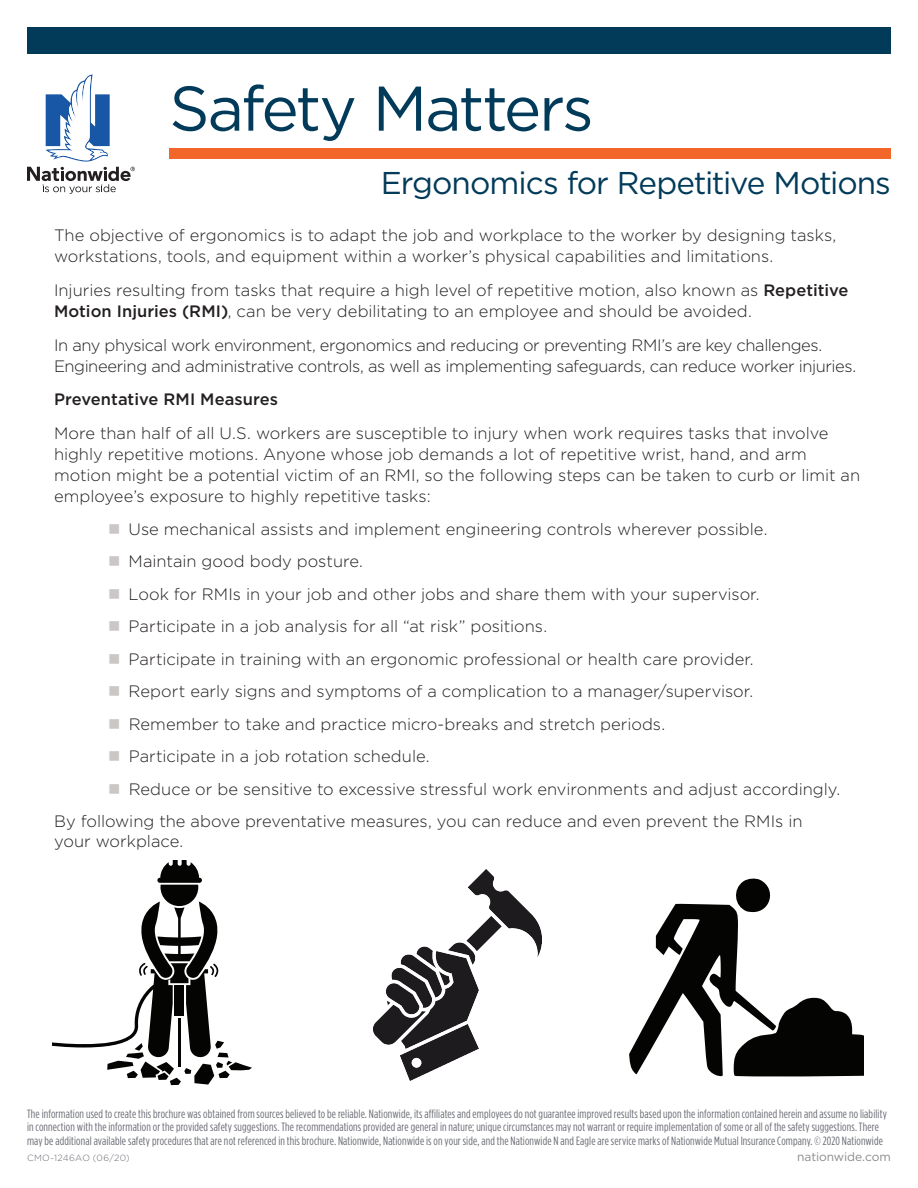
<style>
.page{position:relative;width:918px;height:1188px;background:#fff}
.page>*{position:absolute;margin:0;border:0;box-sizing:border-box;transform-origin:0 0}
.t1{font:63px "Gotham";letter-spacing:-.035em;color:#023b5a}
.t2{font:31.5px "Gotham";letter-spacing:-.035em;color:#023b5a}
.t3{font:300 16.5px/21px "Gotham";letter-spacing:-.005em;color:#231f20}
.t4{font:300 16.5px/21px "Gotham";letter-spacing:-.025em;color:#231f20}
.t5{font:500 16.5px "Gotham";color:#231f20}
.t6{font:12px/13.5px "Gotham Condensed";letter-spacing:.015em;color:#696b73}
.t7{font:12px "Gotham";letter-spacing:-.01em;color:#898b8e}
.t8{font:300 9px "Gotham";letter-spacing:.035em;color:#696b73}
.s1{font-weight:500}
.s2{color:#cac7c6}
</style>
<div class="page">
<div style="left:27px;top:27px;width:864px;height:27px;background:#023b5a"></div>
<svg style="left:27px;top:75px;width:108px;height:119px"></svg>
<div style="left:169px;top:148px;width:722px;height:10px;background:#f26729"></div>
<svg style="left:52px;top:860px;width:200px;height:226px"></svg>
<img style="left:374px;top:869px;width:168px;height:212px">
<svg style="left:629px;top:878px;width:235px;height:199px"></svg>
<h1 class="t1" style="left:169px;top:68px;width:426px">Safety Matters</h1>
<h2 class="t2" style="left:381px;top:163px;width:512px">Ergonomics for Repetitive Motions</h2>
<p class="t3" style="left:54px;top:224px;width:784px">The objective of ergonomics is to adapt the job and workplace to the worker by designing tasks, workstations, tools, and equipment within a worker’s physical capabilities and limitations.</p>
<p class="t3" style="left:54px;top:279px;width:796px">Injuries resulting from tasks that require a high level of repetitive motion, also known as <span class="s1">Repetitive<br>Motion Injuries (RMI)</span>, can be very debilitating to an employee and should be avoided.</p>
<p class="t4" style="left:54px;top:334px;width:804px">In any physical work environment, ergonomics and reducing or preventing RMI’s are key challenges.<br>Engineering and administrative controls, as well as implementing safeguards, can reduce worker injuries.</p>
<p class="t5" style="left:54px;top:389px;width:226px">Preventative RMI Measures</p>
<p class="t3" style="left:54px;top:423px;width:808px">More than half of all U.S. workers are susceptible to injury when work requires tasks that involve highly repetitive motions. Anyone whose job demands a lot of repetitive wrist, hand, and arm motion might be a potential victim of an RMI, so the following steps can be taken to curb or limit an employee’s exposure to highly repetitive tasks:</p>
<p class="t3" style="left:108px;top:518px;width:661px"><span class="s2">■</span> Use mechanical assists and implement engineering controls wherever possible.</p>
<p class="t3" style="left:108px;top:551px;width:256px"><span class="s2">■</span> Maintain good body posture.</p>
<p class="t3" style="left:108px;top:583px;width:653px"><span class="s2">■</span> Look for RMIs in your job and other jobs and share them with your supervisor.</p>
<p class="t3" style="left:108px;top:615px;width:441px"><span class="s2">■</span> Participate in a job analysis for all “at risk” positions.</p>
<p class="t3" style="left:108px;top:648px;width:647px"><span class="s2">■</span> Participate in training with an ergonomic professional or health care provider.</p>
<p class="t3" style="left:108px;top:680px;width:647px"><span class="s2">■</span> Report early signs and symptoms of a complication to a manager/supervisor.</p>
<p class="t3" style="left:108px;top:713px;width:559px"><span class="s2">■</span> Remember to take and practice micro-breaks and stretch periods.</p>
<p class="t3" style="left:108px;top:745px;width:323px"><span class="s2">■</span> Participate in a job rotation schedule.</p>
<p class="t3" style="left:54px;top:772px;width:788px;line-height:32.4px;text-indent:54px"><span class="s2">■</span> Reduce or be sensitive to excessive stressful work environments and adjust accordingly.<br>By following the above preventative measures, you can reduce and even prevent the RMIs in</p>
<p class="t3" style="left:54px;top:830px;width:131px">your workplace.</p>
<p class="t6" style="left:27px;top:1106px;width:861px">The information used to create this brochure was obtained from sources believed to be reliable. Nationwide, its affiliates and employees do not guarantee improved results based upon the information contained herein and assume no liability in connection with the information or the provided safety suggestions. The recommendations provided are general in nature; unique circumstances may not warrant or require implementation of some or all of the safety suggestions. There may be additional available safety procedures that are not referenced in this brochure. Nationwide, Nationwide is on your side, and the Nationwide N and Eagle are service marks of Nationwide Mutual Insurance Company. © 2020 Nationwide</p>
<p class="t8" style="left:27px;top:1152px;width:104px">CMO-1246AO (06/20)</p>
<p class="t7" style="left:797px;top:1149px;width:95px">nationwide.com</p>
</div>
